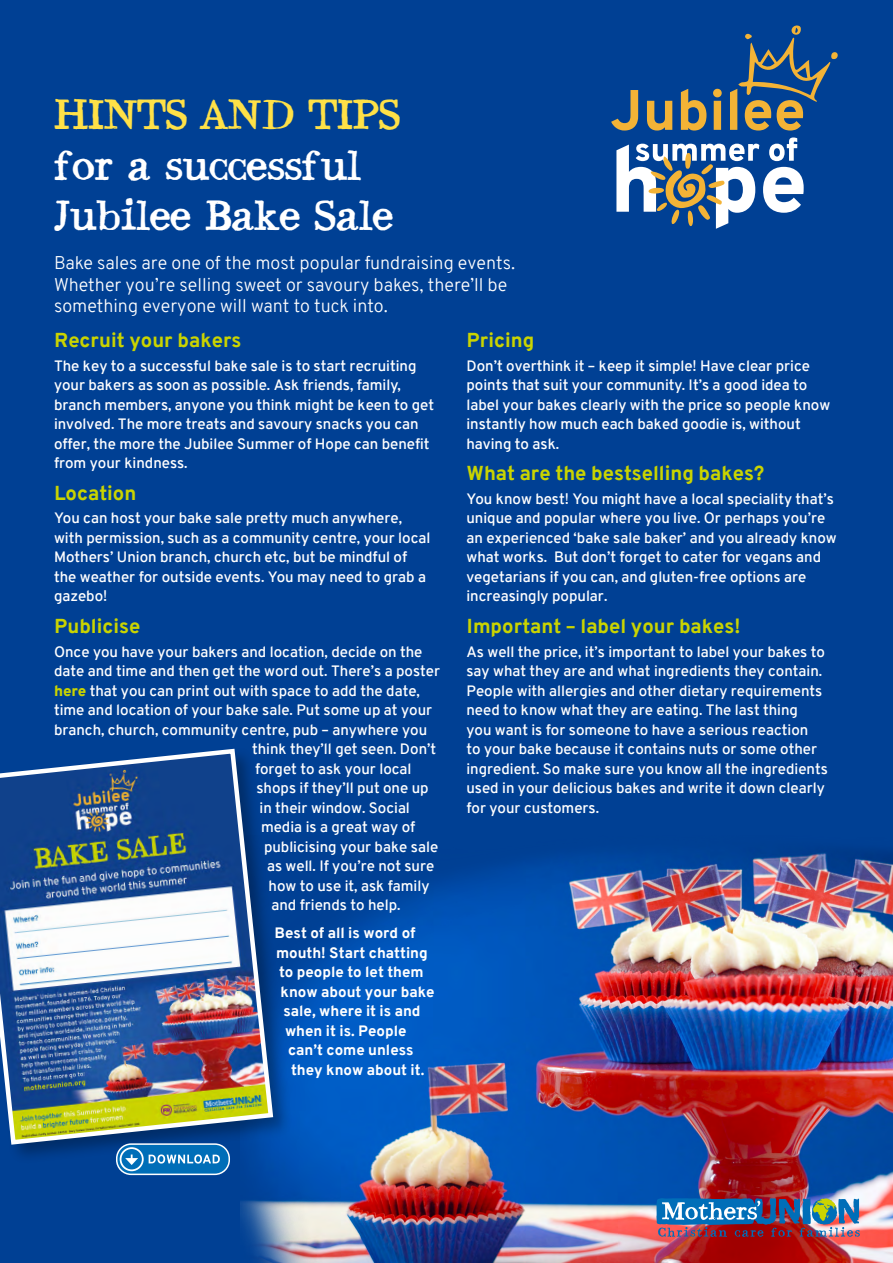
<style>
.page{position:relative;width:893px;height:1263px;background:#004094}
.page>*{position:absolute;margin:0;border:0;box-sizing:border-box;transform-origin:0 0}
.Main_heading{font:42px/50.4px "Bodoni Hand";letter-spacing:-.01em;color:#fff}
.Subhead_blue{font:700 20.1px "Overpass";color:#cad400}
.Subhead_green{font:700 20.1px "Overpass";color:#cad400}
.Body_text{font:300 18px/21.6px "Overpass";color:#fff}
.Body_text-2{font:15px/19.5px "Overpass";color:#fff}
.Body_text-3{font:700 15px "Overpass";color:#fff}
.s1{color:#ffe147}
.s2{font-weight:900;color:#cad400}
</style>
<div class="page">
<img style="left:241px;top:850px;width:652px;height:413px">
<img style="left:656px;top:1198px;width:203px;height:39px">
<div style="left:0;top:746px;width:293px;height:419px;background:#000;opacity:.3"></div>
<img style="left:0;top:746px;width:276px;height:401px">
<div style="left:117px;top:1144px;width:112px;height:30px;background:#006eb8;border-radius:14px"></div>
<div style="left:116px;top:1143px;width:114px;height:32px;border:2px solid #fff;border-radius:14px"></div>
<div style="left:120px;top:1147px;width:24px;height:24px;border:2px solid #fff;border-radius:50%"></div>
<svg style="left:125px;top:1154px;width:13px;height:11px"></svg>
<svg style="left:149px;top:1154px;width:71px;height:9px"></svg>
<svg style="left:611px;top:25px;width:227px;height:106px"></svg>
<svg style="left:616px;top:137px;width:188px;height:92px"></svg>
<p class="Main_heading" style="left:54px;top:95px;width:348px"><span class="s1">HINTS AND TIPS </span>for a successful<br>Jubilee Bake Sale</p>
<p class="Body_text" style="left:54px;top:252px;width:463px">Bake sales are one of the most popular fundraising events.<br>Whether you’re selling sweet or savoury bakes, there’ll be something everyone will want to tuck into.</p>
<p class="Subhead_blue" style="left:54px;top:327px;width:189px">Recruit your bakers</p>
<p class="Body_text-2" style="left:54px;top:356px;width:382px">The key to a successful bake sale is to start recruiting your bakers as soon as possible. Ask friends, family, branch members, anyone you think might be keen to get involved. The more treats and savoury snacks you can offer, the more the Jubilee Summer of Hope can benefit from your kindness.</p>
<p class="Subhead_blue" style="left:54px;top:480px;width:84px">Location</p>
<p class="Body_text-2" style="left:54px;top:508px;width:378px">You can host your bake sale pretty much anywhere, with permission, such as a community centre, your local Mothers’ Union branch, church etc, but be mindful of the weather for outside events. You may need to grab a gazebo!</p>
<p class="Subhead_green" style="left:54px;top:613px;width:88px">Publicise</p>
<p class="Body_text-2" style="left:54px;top:642px;width:370px">Once you have your bakers and location, decide on the</p>
<p class="Body_text-2" style="left:54px;top:661px;width:388px">date and time and then get the word out. There’s a poster</p>
<p class="Body_text-2" style="left:54px;top:681px;width:367px"><span class="s2">here</span> that you can print out with space to add the date,</p>
<p class="Body_text-2" style="left:54px;top:700px;width:380px">time and location of your bake sale. Put some up at your</p>
<p class="Body_text-2" style="left:54px;top:720px;width:375px">branch, church, community centre, pub – anywhere you</p>
<p class="Body_text-2" style="left:252px;top:739px;width:186px">think they’ll get seen. Don’t</p>
<p class="Body_text-2" style="left:255px;top:759px;width:158px">forget to ask your local</p>
<p class="Body_text-2" style="left:256px;top:778px;width:174px">shops if they’ll put one up</p>
<p class="Body_text-2" style="left:260px;top:798px;width:152px">in their window. Social</p>
<p class="Body_text-2" style="left:261px;top:817px;width:156px">media is a great way of</p>
<p class="Body_text-2" style="left:264px;top:837px;width:176px">publicising your bake sale</p>
<p class="Body_text-2" style="left:267px;top:856px;width:169px">as well. If you’re not sure</p>
<p class="Body_text-2" style="left:268px;top:876px;width:162px">how to use it, ask family</p>
<p class="Body_text-2" style="left:272px;top:895px;width:130px">and friends to help.</p>
<p class="Body_text-3" style="left:274px;top:924px;width:143px">Best of all is word of</p>
<p class="Body_text-3" style="left:276px;top:943px;width:153px">mouth! Start chatting</p>
<p class="Body_text-3" style="left:279px;top:963px;width:146px">to people to let them</p>
<p class="Body_text-3" style="left:280px;top:982px;width:156px">know about your bake</p>
<p class="Body_text-3" style="left:284px;top:1002px;width:139px">sale, where it is and</p>
<p class="Body_text-3" style="left:285px;top:1021px;width:123px">when it is. People</p>
<p class="Body_text-3" style="left:288px;top:1041px;width:127px">can’t come unless</p>
<p class="Body_text-3" style="left:291px;top:1060px;width:135px">they know about it.</p>
<p class="Subhead_green" style="left:466px;top:327px;width:69px">Pricing</p>
<p class="Body_text-2" style="left:466px;top:356px;width:365px">Don’t overthink it – keep it simple! Have clear price points that suit your community. It’s a good idea to label your bakes clearly with the price so people know instantly how much each baked goodie is, without having to ask.</p>
<p class="Subhead_green" style="left:466px;top:461px;width:299px">What are the bestselling bakes?</p>
<p class="Body_text-2" style="left:466px;top:489px;width:372px">You know best! You might have a local speciality that’s unique and popular where you live. Or perhaps you’re an experienced ‘bake sale baker’ and you already know what works. But don’t forget to cater for vegans and vegetarians if you can, and gluten-free options are increasingly popular.</p>
<p class="Subhead_blue" style="left:466px;top:613px;width:276px">Important – label your bakes!</p>
<p class="Body_text-2" style="left:466px;top:642px;width:363px">As well the price, it’s important to label your bakes to say what they are and what ingredients they contain.<br>People with allergies and other dietary requirements need to know what they are eating. The last thing<br>you want is for someone to have a serious reaction<br>to your bake because it contains nuts or some other ingredient. So make sure you know all the ingredients used in your delicious bakes and write it down clearly for your customers.</p>
</div>
